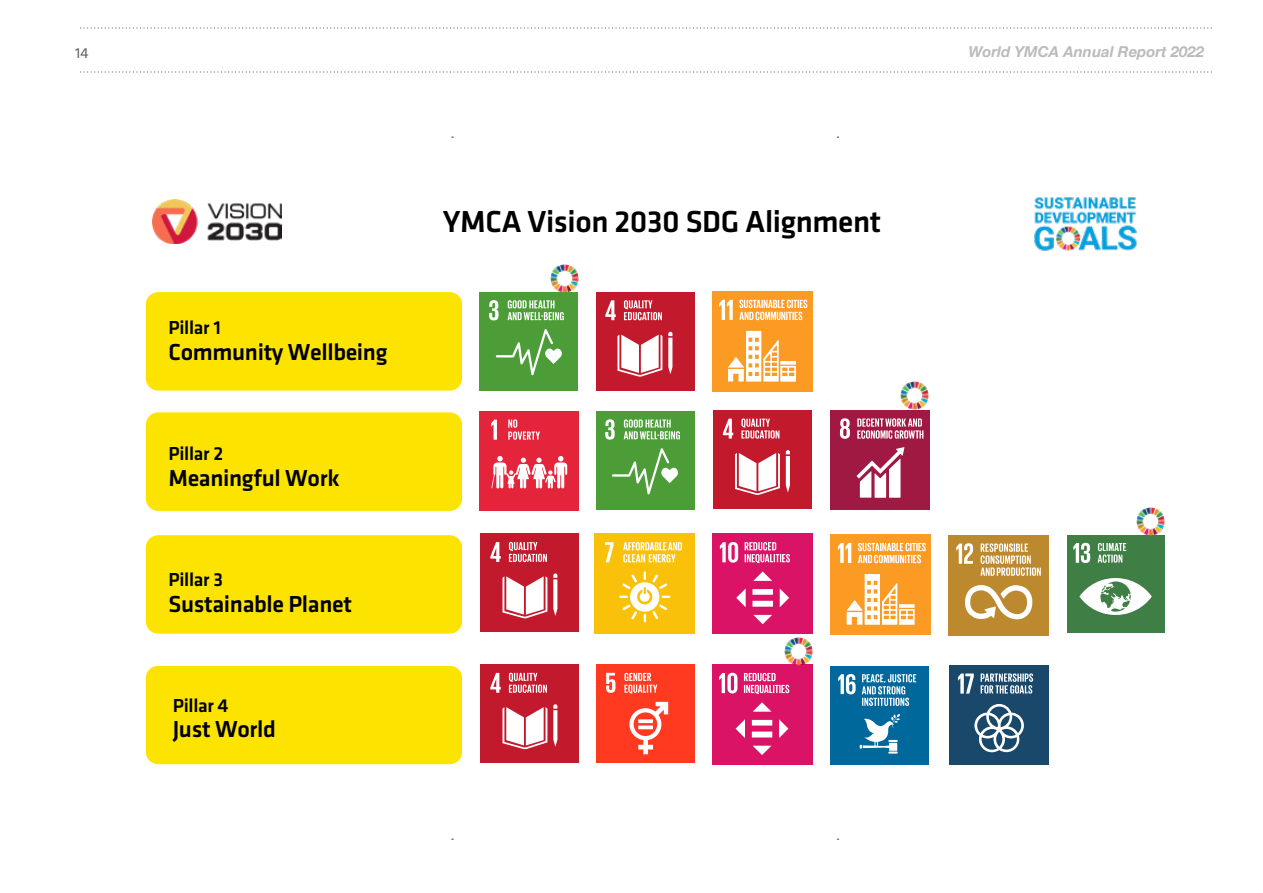
<style>
.page{position:relative;width:1263px;height:893px;background:#fff}
.page>*{position:absolute;margin:0;border:0;box-sizing:border-box;transform-origin:0 0}
.t1{font:500 31.5px "Klavika";letter-spacing:-.015em;color:#000}
.t2{font:500 24px "Klavika";letter-spacing:-.015em;color:#000}
.t3{font:500 19.5px "Klavika";letter-spacing:-.015em;color:#000}
.t4{font:italic 700 15px "Helvetica Neue";color:#babbbd}
.t5{font:15px "Klavika";color:#606060}
</style>
<div class="page">
<svg style="left:83px;top:27px;width:1129px;height:2px"></svg>
<svg style="left:83px;top:71px;width:1129px;height:2px"></svg>
<img style="left:152px;top:199px;width:129px;height:45px">
<div style="left:146px;top:292px;width:316px;height:99px;background:#fce400"></div>
<div style="left:480px;top:292px;width:98px;height:98px;background:#4c9d38"></div>
<svg style="left:489px;top:300px;width:9px;height:20px"></svg>
<svg style="left:496px;top:329px;width:66px;height:46px"></svg>
<svg style="left:507px;top:300px;width:57px;height:20px"></svg>
<div style="left:146px;top:412px;width:316px;height:99px;background:#fce400"></div>
<div style="left:146px;top:535px;width:316px;height:99px;background:#fce400"></div>
<div style="left:146px;top:666px;width:316px;height:98px;background:#fce400"></div>
<div style="left:712px;top:665px;width:100px;height:100px;background:#db1367"></div>
<svg style="left:719px;top:673px;width:18px;height:20px"></svg>
<svg style="left:744px;top:673px;width:45px;height:21px"></svg>
<svg style="left:736px;top:702px;width:52px;height:53px"></svg>
<div style="left:596px;top:411px;width:98px;height:99px;background:#4c9d38"></div>
<svg style="left:605px;top:419px;width:10px;height:21px"></svg>
<svg style="left:612px;top:448px;width:66px;height:46px"></svg>
<svg style="left:624px;top:419px;width:56px;height:20px"></svg>
<div style="left:713px;top:534px;width:100px;height:100px;background:#db1367"></div>
<svg style="left:720px;top:542px;width:18px;height:21px"></svg>
<svg style="left:745px;top:542px;width:45px;height:21px"></svg>
<svg style="left:736px;top:571px;width:53px;height:53px"></svg>
<div style="left:480px;top:411px;width:99px;height:100px;background:#e3243b"></div>
<svg style="left:491px;top:419px;width:76px;height:69px"></svg>
<div style="left:831px;top:666px;width:98px;height:98px;background:#00689b"></div>
<svg style="left:838px;top:674px;width:18px;height:20px"></svg>
<svg style="left:862px;top:674px;width:54px;height:32px"></svg>
<svg style="left:860px;top:714px;width:40px;height:40px"></svg>
<div style="left:949px;top:665px;width:99px;height:100px;background:#19486a"></div>
<svg style="left:958px;top:673px;width:75px;height:79px"></svg>
<div style="left:595px;top:534px;width:100px;height:100px;background:#fac10b"></div>
<svg style="left:605px;top:542px;width:8px;height:20px"></svg>
<svg style="left:623px;top:542px;width:59px;height:20px"></svg>
<svg style="left:619px;top:571px;width:51px;height:51px"></svg>
<div style="left:831px;top:410px;width:99px;height:100px;background:#a01942"></div>
<svg style="left:840px;top:418px;width:10px;height:21px"></svg>
<svg style="left:856px;top:447px;width:48px;height:51px"></svg>
<svg style="left:857px;top:418px;width:66px;height:21px"></svg>
<div style="left:596px;top:292px;width:98px;height:98px;background:#c3192d"></div>
<svg style="left:605px;top:300px;width:11px;height:20px"></svg>
<svg style="left:617px;top:332px;width:55px;height:45px"></svg>
<svg style="left:624px;top:300px;width:38px;height:20px"></svg>
<div style="left:713px;top:410px;width:99px;height:99px;background:#c3192d"></div>
<svg style="left:723px;top:419px;width:10px;height:19px"></svg>
<svg style="left:735px;top:450px;width:55px;height:45px"></svg>
<svg style="left:741px;top:418px;width:38px;height:21px"></svg>
<div style="left:481px;top:534px;width:98px;height:98px;background:#c3192d"></div>
<svg style="left:490px;top:542px;width:11px;height:20px"></svg>
<svg style="left:502px;top:573px;width:55px;height:45px"></svg>
<svg style="left:509px;top:542px;width:38px;height:20px"></svg>
<div style="left:481px;top:665px;width:98px;height:98px;background:#c3192d"></div>
<svg style="left:490px;top:673px;width:11px;height:20px"></svg>
<svg style="left:502px;top:704px;width:55px;height:45px"></svg>
<svg style="left:509px;top:673px;width:38px;height:20px"></svg>
<div style="left:1067px;top:535px;width:97px;height:98px;background:#3f7e44"></div>
<svg style="left:1073px;top:543px;width:79px;height:72px"></svg>
<div style="left:949px;top:535px;width:100px;height:100px;background:#bd892e"></div>
<svg style="left:956px;top:543px;width:85px;height:76px"></svg>
<div style="left:596px;top:665px;width:99px;height:98px;background:#ff3a21"></div>
<svg style="left:606px;top:673px;width:9px;height:20px"></svg>
<svg style="left:629px;top:702px;width:39px;height:52px"></svg>
<svg style="left:638px;top:719px;width:15px;height:4px"></svg>
<svg style="left:638px;top:725px;width:15px;height:4px"></svg>
<svg style="left:624px;top:673px;width:33px;height:21px"></svg>
<div style="left:712px;top:291px;width:100px;height:100px;background:#fb9b24"></div>
<svg style="left:719px;top:300px;width:14px;height:20px"></svg>
<svg style="left:728px;top:331px;width:68px;height:51px"></svg>
<svg style="left:739px;top:300px;width:68px;height:20px"></svg>
<div style="left:831px;top:535px;width:100px;height:100px;background:#fb9b24"></div>
<svg style="left:838px;top:543px;width:13px;height:20px"></svg>
<svg style="left:847px;top:574px;width:68px;height:51px"></svg>
<svg style="left:858px;top:543px;width:68px;height:20px"></svg>
<img style="left:1034px;top:197px;width:103px;height:54px">
<img style="left:550px;top:264px;width:28px;height:28px">
<img style="left:901px;top:382px;width:27px;height:28px">
<img style="left:1137px;top:507px;width:27px;height:28px">
<img style="left:785px;top:637px;width:27px;height:28px">
<p class="t5" style="left:75px;top:45px;width:15px">14</p>
<p class="t3" style="left:168px;top:317px;width:54px">Pillar 1</p>
<p class="t2" style="left:168px;top:339px;width:220px">Community Wellbeing</p>
<p class="t3" style="left:168px;top:443px;width:56px">Pillar 2</p>
<p class="t2" style="left:168px;top:465px;width:173px">Meaningful Work</p>
<p class="t3" style="left:168px;top:569px;width:56px">Pillar 3</p>
<p class="t2" style="left:168px;top:590px;width:185px">Sustainable Planet</p>
<p class="t3" style="left:173px;top:695px;width:57px">Pillar 4</p>
<p class="t2" style="left:173px;top:716px;width:105px">Just World</p>
<h1 class="t1" style="left:443px;top:204px;width:440px">YMCA Vision 2030 SDG Alignment</h1>
<p class="t4" style="left:968px;top:40px;width:237px">World YMCA Annual Report 2022</p>
</div>
